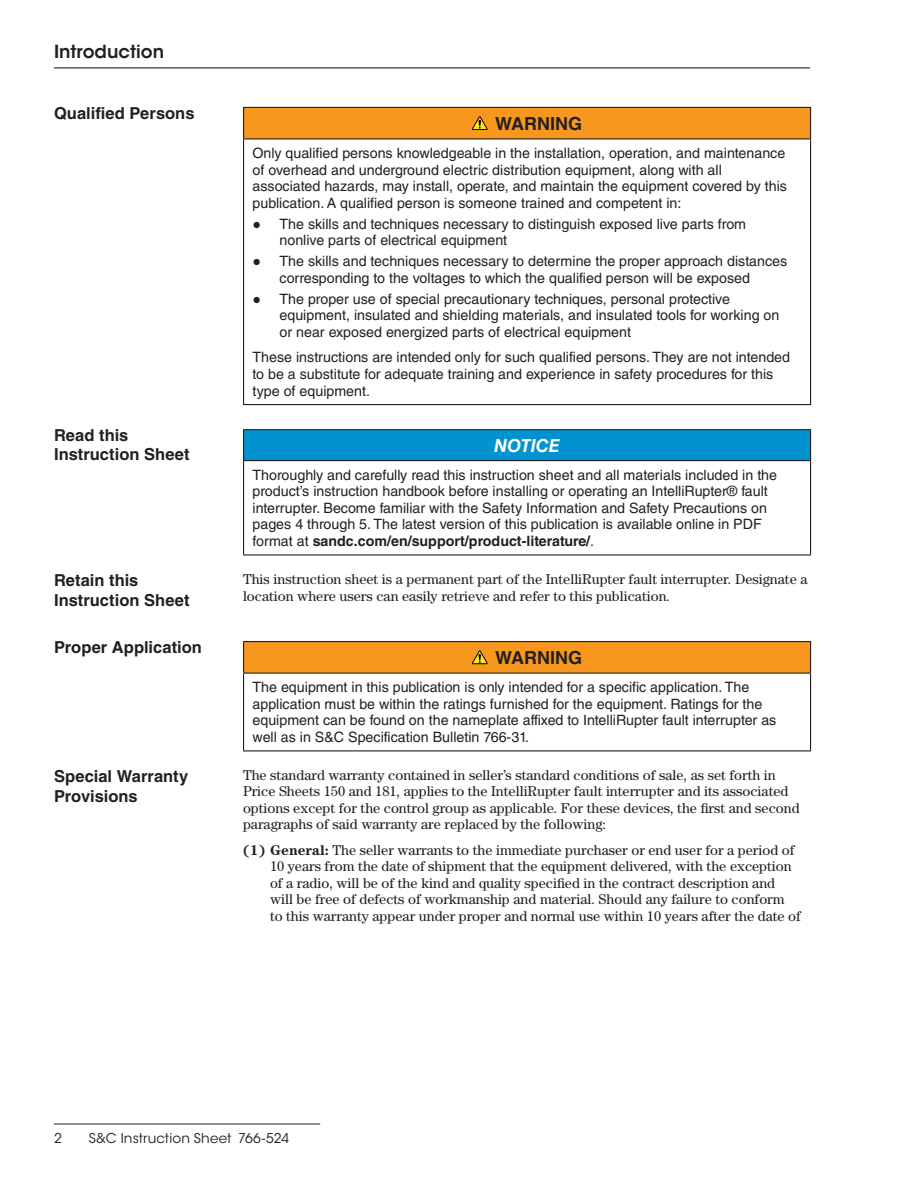
<style>
.page{position:relative;width:918px;height:1188px;background:#fff}
.page>*{position:absolute;margin:0;border:0;box-sizing:border-box;transform-origin:0 0}
.Safety_Box_Callout_Black{font:700 18px "Helvetica LT Std";color:#231f20}
.Section_Header{font:600 18px "ITC Avant Garde Std";color:#231f20}
.Safety_Box_Callout_White_Italic{font:italic 700 18px "Helvetica LT Std";color:#fff}
.Subhead_1{font:700 16.5px/19.5px "Helvetica LT Std";color:#231f20}
.SB_Body{font:14.25px/16.5px "Helvetica LT Std";color:#231f20}
.Body_1st{font:14.25px/16.5px "Century Std";color:#231f20}
.t1{font:13.5px "ITC Avant Garde Std";letter-spacing:.01em;color:#231f20}
.s1{font-family:"Impact"}
.s2{font-weight:700}
</style>
<div class="page">
<hr style="left:54px;top:1124px;width:266px;height:1px;background:#231f20">
<hr style="left:54px;top:67px;width:756px;height:1px;background:#231f20">
<div style="left:244px;top:107px;width:567px;height:32px;background:#f7971d"></div>
<hr style="left:243px;top:139px;width:1px;height:265px;background:#231f20">
<hr style="left:810px;top:139px;width:1px;height:265px;background:#231f20">
<hr style="left:243px;top:404px;width:568px;height:1px;background:#231f20">
<hr style="left:243px;top:107px;width:568px;height:1px;background:#231f20">
<hr style="left:243px;top:108px;width:1px;height:30px;background:#231f20">
<hr style="left:810px;top:108px;width:1px;height:30px;background:#231f20">
<hr style="left:243px;top:138px;width:568px;height:2px;background:#231f20">
<svg style="left:472px;top:116px;width:15px;height:14px"></svg>
<div style="left:244px;top:430px;width:567px;height:31px;background:#0093d0"></div>
<hr style="left:243px;top:461px;width:1px;height:93px;background:#231f20">
<hr style="left:810px;top:461px;width:1px;height:93px;background:#231f20">
<hr style="left:243px;top:554px;width:568px;height:2px;background:#231f20">
<hr style="left:243px;top:429px;width:568px;height:1px;background:#231f20">
<hr style="left:243px;top:430px;width:1px;height:30px;background:#231f20">
<hr style="left:810px;top:430px;width:1px;height:30px;background:#231f20">
<hr style="left:243px;top:460px;width:568px;height:1px;background:#231f20">
<div style="left:244px;top:642px;width:567px;height:31px;background:#f7971d"></div>
<hr style="left:243px;top:641px;width:568px;height:1px;background:#231f20">
<hr style="left:243px;top:642px;width:1px;height:31px;background:#231f20">
<hr style="left:810px;top:642px;width:1px;height:31px;background:#231f20">
<hr style="left:243px;top:673px;width:568px;height:1px;background:#231f20">
<hr style="left:243px;top:674px;width:1px;height:76px;background:#231f20">
<hr style="left:810px;top:674px;width:1px;height:76px;background:#231f20">
<hr style="left:243px;top:750px;width:568px;height:1px;background:#231f20">
<svg style="left:472px;top:651px;width:15px;height:13px"></svg>
<p class="Section_Header" style="left:54px;top:40px;width:112px">Introduction</p>
<p class="Subhead_1" style="left:54px;top:103px;width:142px">Qualified Persons</p>
<p class="Subhead_1" style="left:54px;top:425px;width:137px">Read this<br>Instruction Sheet</p>
<p class="Subhead_1" style="left:54px;top:570px;width:137px">Retain this<br>Instruction Sheet</p>
<p class="Subhead_1" style="left:54px;top:637px;width:150px">Proper Application</p>
<p class="Subhead_1" style="left:54px;top:766px;width:136px">Special Warranty<br>Provisions</p>
<p class="Safety_Box_Callout_Black" style="left:495px;top:113px;width:88px">WARNING</p>
<p class="SB_Body" style="left:253px;top:145px;width:536px">Only qualified persons knowledgeable in the installation, operation, and maintenance of overhead and underground electric distribution equipment, along with all associated hazards, may install, operate, and maintain the equipment covered by this publication. A qualified person is someone trained and competent in:</p>
<p class="SB_Body" style="left:280px;top:216px;width:468px;text-indent:-27px"><span class="s1">●</span> The skills and techniques necessary to distinguish exposed live parts from nonlive parts of electrical equipment</p>
<p class="SB_Body" style="left:280px;top:253px;width:509px;text-indent:-27px"><span class="s1">●</span> The skills and techniques necessary to determine the proper approach distances corresponding to the voltages to which the qualified person will be exposed</p>
<p class="SB_Body" style="left:280px;top:291px;width:501px;text-indent:-27px"><span class="s1">●</span> The proper use of special precautionary techniques, personal protective equipment, insulated and shielding materials, and insulated tools for working on or near exposed energized parts of electrical equipment</p>
<p class="SB_Body" style="left:253px;top:349px;width:539px">These instructions are intended only for such qualified persons. They are not intended to be a substitute for adequate training and experience in safety procedures for this type of equipment.</p>
<p class="Safety_Box_Callout_White_Italic" style="left:494px;top:434px;width:67px">NOTICE</p>
<p class="SB_Body" style="left:253px;top:467px;width:526px">Thoroughly and carefully read this instruction sheet and all materials included in the product’s instruction handbook before installing or operating an IntelliRupter® fault interrupter. Become familiar with the Safety Information and Safety Precautions on pages 4 through 5. The latest version of this publication is available online in PDF format at <span class="s2">sandc.com/en/support/product-literature/</span>.</p>
<p class="Body_1st" style="left:243px;top:571px;width:566px">This instruction sheet is a permanent part of the IntelliRupter fault interrupter. Designate a location where users can easily retrieve and refer to this publication.</p>
<p class="Safety_Box_Callout_Black" style="left:495px;top:647px;width:88px">WARNING</p>
<p class="SB_Body" style="left:253px;top:679px;width:525px">The equipment in this publication is only intended for a specific application. The application must be within the ratings furnished for the equipment. Ratings for the equipment can be found on the nameplate affixed to IntelliRupter fault interrupter as well as in S&amp;C Specification Bulletin 766-31.</p>
<p class="Body_1st" style="left:243px;top:767px;width:558px">The standard warranty contained in seller’s standard conditions of sale, as set forth in Price Sheets 150 and 181, applies to the IntelliRupter fault interrupter and its associated options except for the control group as applicable. For these devices, the first and second paragraphs of said warranty are replaced by the following:</p>
<p class="Body_1st" style="left:270px;top:842px;width:532px;text-indent:-27px"><span class="s2">(1) General:</span> The seller warrants to the immediate purchaser or end user for a period of 10 years from the date of shipment that the equipment delivered, with the exception of a radio, will be of the kind and quality specified in the contract description and will be free of defects of workmanship and material. Should any failure to conform to this warranty appear under proper and normal use within 10 years after the date of</p>
<p class="t1" style="left:54px;top:1130px;width:9px">2</p>
<p class="t1" style="left:89px;top:1130px;width:202px">S&amp;C Instruction Sheet 766-524</p>
</div>
